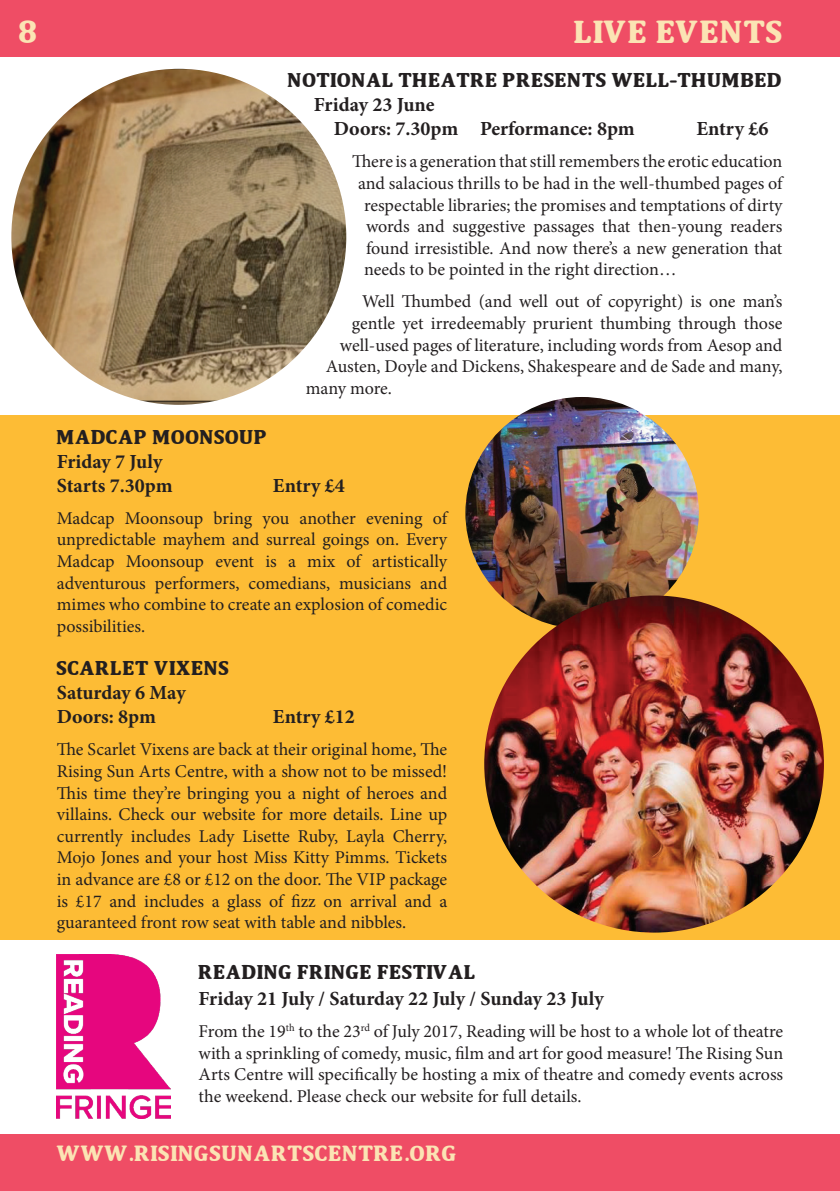
<style>
.page{position:relative;width:840px;height:1191px;background:#fff}
.page>*{position:absolute;margin:0;border:0;box-sizing:border-box;transform-origin:0 0}
.t1{font:32px "Wear";color:#fbe4b4}
.t2{font:22px "Wear";color:#fbe4b4}
.t3{font:700 20px/24px "Minion Pro";color:#231f20}
.t4{font:20px "Wear";color:#231f20}
.t5{font:18px/21.6px "Minion Pro";letter-spacing:-.005em;color:#231f20;text-align:justify}
</style>
<div class="page">
<div style="left:0;top:416px;width:839px;height:524px;background:#fdbc35"></div>
<div style="left:0;top:0;width:839px;height:57px;background:#ef4d65"></div>
<div style="left:0;top:1134px;width:839px;height:57px;background:#ef4d65"></div>
<img style="left:465px;top:397px;width:233px;height:198px">
<img style="left:57px;top:954px;width:113px;height:164px">
<img style="left:11px;top:69px;width:335px;height:336px">
<img style="left:484px;top:595px;width:339px;height:337px">
<h1 class="t1" style="left:19px;top:18px;width:20px">8</h1>
<h1 class="t1" style="left:574px;top:18px;width:211px">LIVE EVENTS</h1>
<p class="t4" style="left:288px;top:72px;width:495px">NOTIONAL THEATRE PRESENTS WELL-THUMBED</p>
<p class="t3" style="left:334px;top:93px;width:302px;text-indent:-20px">Friday 23 June<br>Doors: 7.30pm Performance: 8pm</p>
<p class="t3" style="left:696px;top:117px;width:73px">Entry £6</p>
<p class="t5" style="left:352px;top:151px;width:431px">There is a generation that still remembers the erotic education</p>
<p class="t5" style="left:358px;top:172px;width:425px">and salacious thrills to be had in the well-thumbed pages of</p>
<p class="t5" style="left:364px;top:194px;width:419px">respectable libraries; the promises and temptations of dirty</p>
<p class="t5" style="left:366px;top:216px;width:418px">words and suggestive passages that then-young readers</p>
<p class="t5" style="left:366px;top:237px;width:417px">found irresistible. And now there’s a new generation that</p>
<p class="t5" style="left:364px;top:259px;width:314px">needs to be pointed in the right direction…</p>
<p class="t5" style="left:362px;top:291px;width:422px">Well Thumbed (and well out of copyright) is one man’s</p>
<p class="t5" style="left:352px;top:312px;width:432px">gentle yet irredeemably prurient thumbing through those</p>
<p class="t5" style="left:340px;top:334px;width:444px">well-used pages of literature, including words from Aesop and</p>
<p class="t5" style="left:326px;top:356px;width:457px">Austen, Doyle and Dickens, Shakespeare and de Sade and many,</p>
<p class="t5" style="left:306px;top:377px;width:87px">many more.</p>
<p class="t4" style="left:57px;top:428px;width:212px">MADCAP MOONSOUP</p>
<p class="t3" style="left:57px;top:449px;width:117px">Friday 7 July<br>Starts 7.30pm</p>
<p class="t3" style="left:273px;top:473px;width:73px">Entry £4</p>
<p class="t5" style="left:57px;top:507px;width:392px">Madcap Moonsoup bring you another evening of unpredictable mayhem and surreal goings on. Every Madcap Moonsoup event is a mix of artistically adventurous performers, comedians, musicians and mimes who combine to create an explosion of comedic possibilities.</p>
<p class="t4" style="left:57px;top:660px;width:174px">SCARLET VIXENS</p>
<p class="t3" style="left:57px;top:681px;width:130px">Saturday 6 May<br>Doors: 8pm</p>
<p class="t3" style="left:273px;top:705px;width:83px">Entry £12</p>
<p class="t5" style="left:57px;top:739px;width:392px">The Scarlet Vixens are back at their original home, The Rising Sun Arts Centre, with a show not to be missed!<br>This time they’re bringing you a night of heroes and villains. Check our website for more details. Line up currently includes Lady Lisette Ruby, Layla Cherry, Mojo Jones and your host Miss Kitty Pimms. Tickets in advance are £8 or £12 on the door. The VIP package is £17 and includes a glass of fizz on arrival and a guaranteed front row seat with table and nibbles.</p>
<p class="t4" style="left:198px;top:963px;width:279px">READING FRINGE FESTIVAL</p>
<p class="t3" style="left:198px;top:986px;width:406px">Friday 21 July / Saturday 22 July / Sunday 23 July</p>
<p class="t5" style="left:198px;top:1020px;width:585px">From the 19<sup>th</sup> to the 23<sup>rd</sup> of July 2017, Reading will be host to a whole lot of theatre with a sprinkling of comedy, music, film and art for good measure! The Rising Sun Arts Centre will specifically be hosting a mix of theatre and comedy events across the weekend. Please check our website for full details.</p>
<p class="t2" style="left:57px;top:1144px;width:402px">WWW.RISINGSUNARTSCENTRE.ORG</p>
</div>
